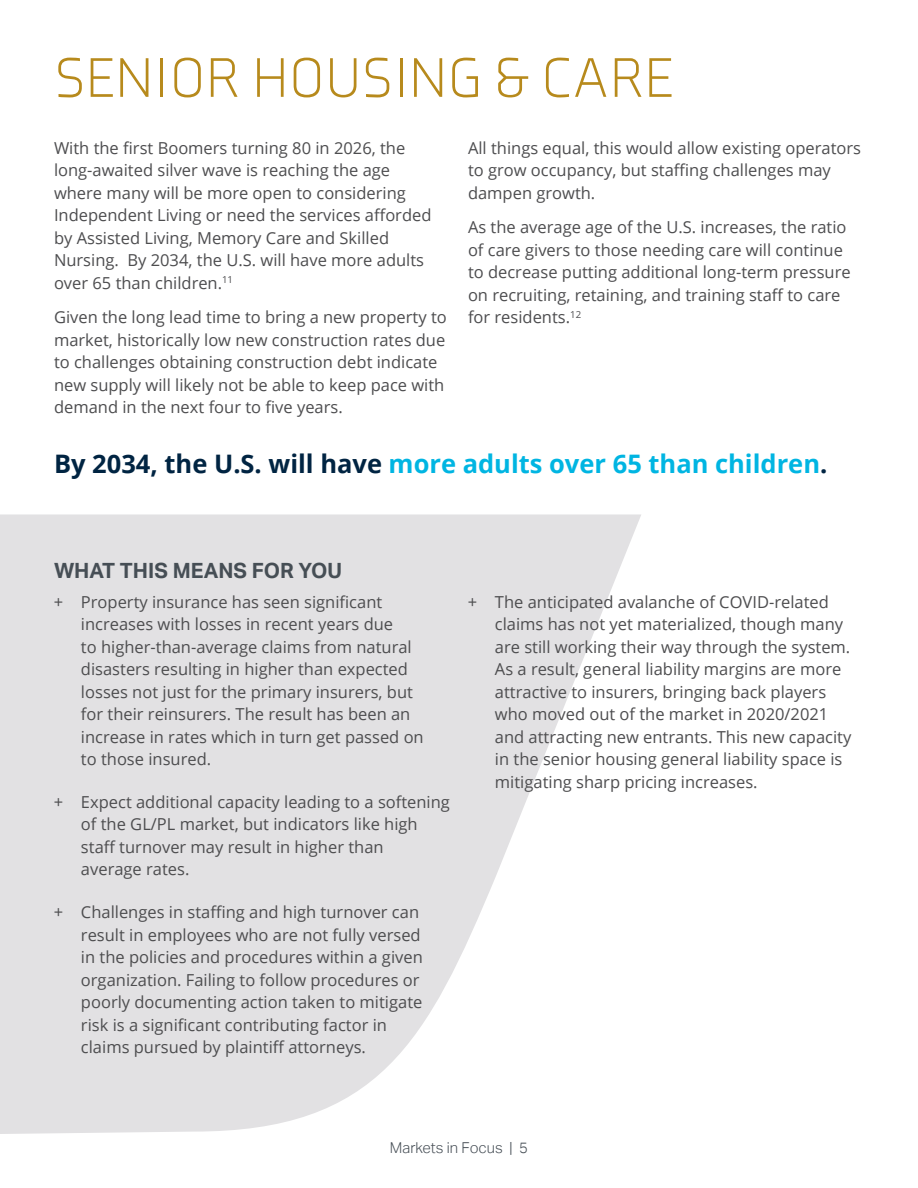
<style>
.page{position:relative;width:918px;height:1188px;background:#fff}
.page>*{position:absolute;margin:0;border:0;box-sizing:border-box;transform-origin:0 0}
.t1{font:300 57.15px "Axia";color:#b78a1c}
.t2{font:700 25.5px "Open Sans";color:#00b5e2}
.t3{font:700 21px "Aktiv Grotesk";color:#464e55}
.t4{font:16.5px/22.5px "Open Sans";color:#4d4d4f}
.t5{font:300 15px "Aktiv Grotesk";color:#464e55}
.s1{color:#002442}
</style>
<div class="page">
<svg style="left:0;top:514px;width:641px;height:620px;fill:#e2e1e3"></svg>
<h1 class="t1" style="left:54px;top:44px;width:621px">SENIOR HOUSING &amp; CARE</h1>
<p class="t4" style="left:54px;top:136px;width:379px">With the first Boomers turning 80 in 2026, the long-awaited silver wave is reaching the age where many will be more open to considering Independent Living or need the services afforded by Assisted Living, Memory Care and Skilled Nursing. By 2034, the U.S. will have more adults over 65 than children.<sup>11</sup></p>
<p class="t4" style="left:54px;top:306px;width:394px">Given the long lead time to bring a new property to market, historically low new construction rates due to challenges obtaining construction debt indicate new supply will likely not be able to keep pace with demand in the next four to five years.</p>
<p class="t4" style="left:468px;top:136px;width:395px">All things equal, this would allow existing operators to grow occupancy, but staffing challenges may dampen growth.</p>
<p class="t4" style="left:468px;top:216px;width:384px">As the average age of the U.S. increases, the ratio of care givers to those needing care will continue to decrease putting additional long-term pressure on recruiting, retaining, and training staff to care for residents.<sup>12</sup></p>
<h2 class="t2" style="left:54px;top:446px;width:775px"><span class="s1">By 2034, the U.S. will have</span> more adults over 65 than children<span class="s1">.</span></h2>
<p class="t3" style="left:54px;top:559px;width:290px">WHAT THIS MEANS FOR YOU</p>
<p class="t4" style="left:81px;top:590px;width:344px;text-indent:-27px">+ Property insurance has seen significant increases with losses in recent years due<br>to higher-than-average claims from natural disasters resulting in higher than expected losses not just for the primary insurers, but for their reinsurers. The result has been an increase in rates which in turn get passed on to those insured.</p>
<p class="t4" style="left:81px;top:790px;width:371px;text-indent:-27px">+ Expect additional capacity leading to a softening of the GL/PL market, but indicators like high staff turnover may result in higher than<br>average rates.</p>
<p class="t4" style="left:81px;top:901px;width:343px;text-indent:-27px">+ Challenges in staffing and high turnover can result in employees who are not fully versed in the policies and procedures within a given organization. Failing to follow procedures or poorly documenting action taken to mitigate risk is a significant contributing factor in claims pursued by plaintiff attorneys.</p>
<p class="t4" style="left:495px;top:590px;width:358px;text-indent:-27px">+ The anticipated avalanche of COVID-related claims has not yet materialized, though many are still working their way through the system.<br>As a result, general liability margins are more attractive to insurers, bringing back players who moved out of the market in 2020/2021 and attracting new entrants. This new capacity in the senior housing general liability space is mitigating sharp pricing increases.</p>
<p class="t5" style="left:390px;top:1139px;width:140px">Markets in Focus | 5</p>
</div>
